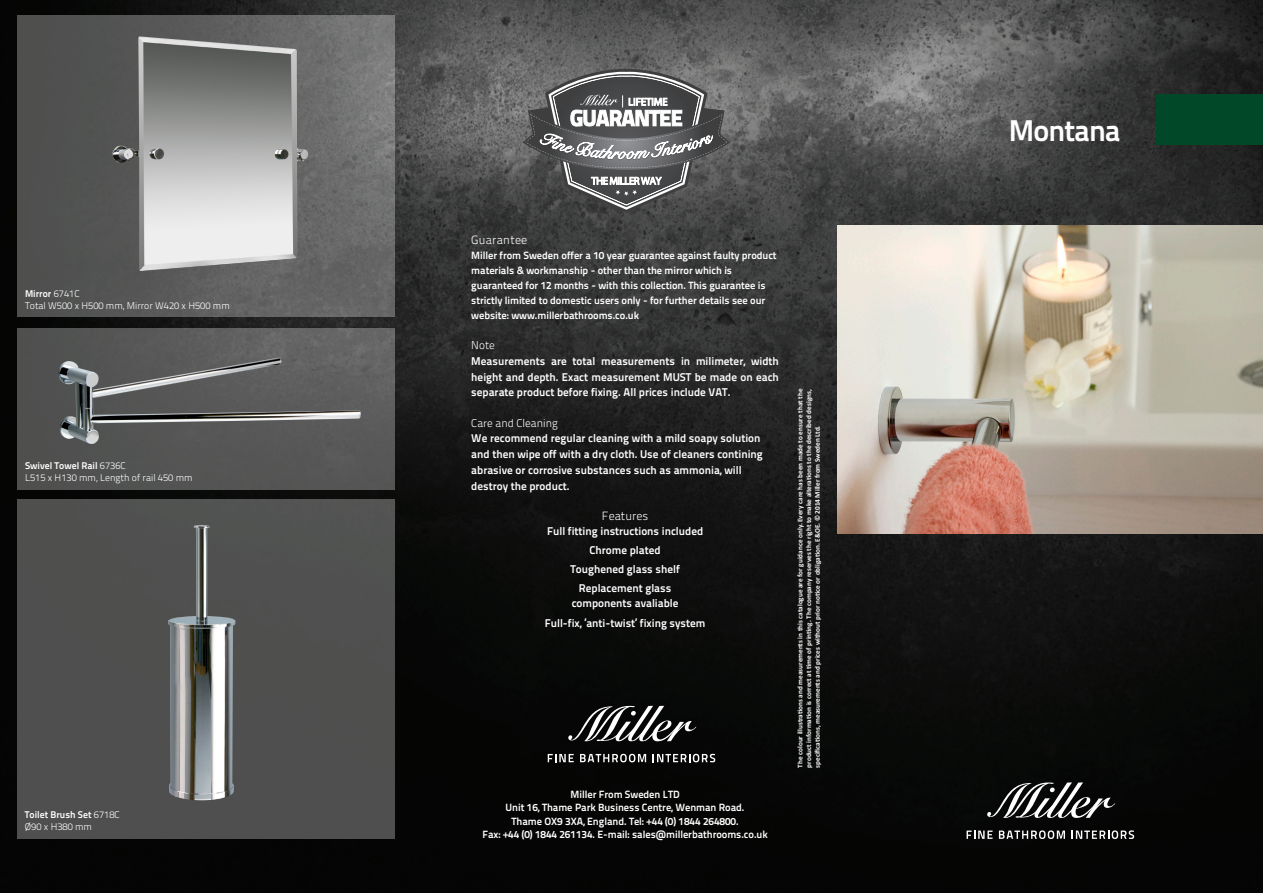
<style>
.page{position:relative;width:1263px;height:893px;background:#fff}
.page>*{position:absolute;margin:0;border:0;box-sizing:border-box;transform-origin:0 0}
.t1{font:30px "Titillium Text 22 L 800 wt";letter-spacing:-.03em;color:#fff}
.t2{font:12px "Titillium Text 22 L 250 wt";letter-spacing:.02em;color:#fff}
.t3{font:12px "Titillium Text 22 L 250 wt";color:#fff}
.t4{font:11.25px/15.8px "Titillium Text 22 L 800 wt";color:#fff;text-align:justify}
.t5{font:11.25px "Titillium Text 22 L 250 wt";color:#fff}
.t6{font:10.5px/15px "Titillium Text 22 L 800 wt";letter-spacing:-.005em;color:#fff}
.t7{font:9.75px "Titillium Text 22 L 250 wt";color:#fff}
.t8{font:9.75px "Titillium Text 22 L 800 wt";color:#fff}
.t9{font:700 7.2px/8.7px "Calibri";color:#fff;text-align:justify}
.s1{font-family:"Titillium Text 22 L 250 wt"}
</style>
<div class="page">
<img style="left:0;top:0;width:1263px;height:893px">
<svg style="left:18px;top:16px;width:377px;height:301px;background:#5e5f5e"></svg>
<img style="left:108px;top:36px;width:200px;height:235px">
<svg style="left:522px;top:68px;width:208px;height:145px;background:#6c6c6d"></svg>
<svg style="left:987px;top:782px;width:128px;height:37px"></svg>
<svg style="left:966px;top:830px;width:26px;height:9px"></svg>
<svg style="left:999px;top:830px;width:66px;height:9px"></svg>
<svg style="left:1071px;top:830px;width:63px;height:9px"></svg>
<img style="left:838px;top:225px;width:425px;height:308px">
<div style="left:1157px;top:94px;width:106px;height:50px;background:#014829"></div>
<svg style="left:568px;top:706px;width:128px;height:36px"></svg>
<svg style="left:548px;top:754px;width:26px;height:8px"></svg>
<svg style="left:580px;top:754px;width:66px;height:8px"></svg>
<svg style="left:653px;top:754px;width:62px;height:8px"></svg>
<div style="left:18px;top:328px;width:377px;height:161px;background:linear-gradient(to right,#4e504e,#606060)"></div>
<img style="left:57px;top:358px;width:304px;height:86px">
<div style="left:18px;top:499px;width:377px;height:339px;background:#4f504e"></div>
<img style="left:168px;top:525px;width:68px;height:276px">
<p class="t8" style="left:25px;top:286px;width:56px">Mirror <span class="s1">6741C</span></p>
<p class="t7" style="left:25px;top:298px;width:206px">Total W500 x H500 mm, Mirror W420 x H500 mm</p>
<p class="t8" style="left:25px;top:458px;width:102px">Swivel Towel Rail <span class="s1">6736C</span></p>
<p class="t7" style="left:25px;top:470px;width:169px">L515 x H130 mm, Length of rail 450 mm</p>
<p class="t8" style="left:25px;top:807px;width:96px">Toilet Brush Set <span class="s1">6718C</span></p>
<p class="t7" style="left:25px;top:819px;width:69px">Ø90 x H380 mm</p>
<p class="t2" style="left:471px;top:231px;width:58px">Guarantee</p>
<p class="t6" style="left:471px;top:247px;width:307px">Miller from Sweden offer a 10 year guarantee against faulty product materials &amp; workmanship - other than the mirror which is</p>
<p class="t6" style="left:471px;top:277px;width:296px;text-align:justify">guaranteed for 12 months - with this collection. This guarantee is strictly limited to domestic users only - for further details see our website: www.millerbathrooms.co.uk</p>
<p class="t5" style="left:471px;top:337px;width:25px">Note</p>
<p class="t4" style="left:471px;top:352px;width:309px">Measurements are total measurements in milimeter, width height and depth. Exact measurement MUST be made on each separate product before fixing. All prices include VAT.</p>
<p class="t5" style="left:471px;top:414px;width:88px">Care and Cleaning</p>
<p class="t4" style="left:471px;top:430px;width:293px;text-align:left">We recommend regular cleaning with a mild soapy solution and then wipe off with a dry cloth. Use of cleaners contining abrasive or corrosive substances such as ammonia, will</p>
<p class="t4" style="left:471px;top:477px;width:100px">destroy the product.</p>
<p class="t3" style="left:602px;top:507px;width:48px">Features</p>
<p class="t4" style="left:547px;top:522px;width:158px">Full fitting instructions included</p>
<p class="t4" style="left:589px;top:541px;width:73px">Chrome plated</p>
<p class="t4" style="left:570px;top:561px;width:111px">Toughened glass shelf</p>
<p class="t4" style="left:579px;top:580px;width:94px">Replacement glass</p>
<p class="t4" style="left:572px;top:595px;width:108px">components avaliable</p>
<p class="t4" style="left:545px;top:614px;width:162px">Full-fix, ’anti-twist’ fixing system</p>
<p class="t6" style="left:570px;top:786px;width:111px">Miller From Sweden LTD</p>
<p class="t6" style="left:506px;top:800px;width:240px">Unit 16, Thame Park Business Centre, Wenman Road.</p>
<p class="t6" style="left:511px;top:813px;width:229px">Thame OX9 3XA, England. Tel: +44 (0) 1844 264800.</p>
<p class="t6" style="left:482px;top:827px;width:287px">Fax: +44 (0) 1844 261134. E-mail: sales@millerbathrooms.co.uk</p>
<p class="t9" style="left:795px;top:768px;width:380px;rotate:-90deg">The colour illustrations and measurements in this catalogue are for guidance only. Every care has been made to ensure that the product information is correct at time of printing. The company reserves the right to make alterations to the described designs, specifications, measurements and prices without prior notice or obligation. E&amp;OE. © 2014 Miller from Sweden Ltd.</p>
<p class="t1" style="left:1009px;top:108px;width:113px">Montana</p>
</div>
